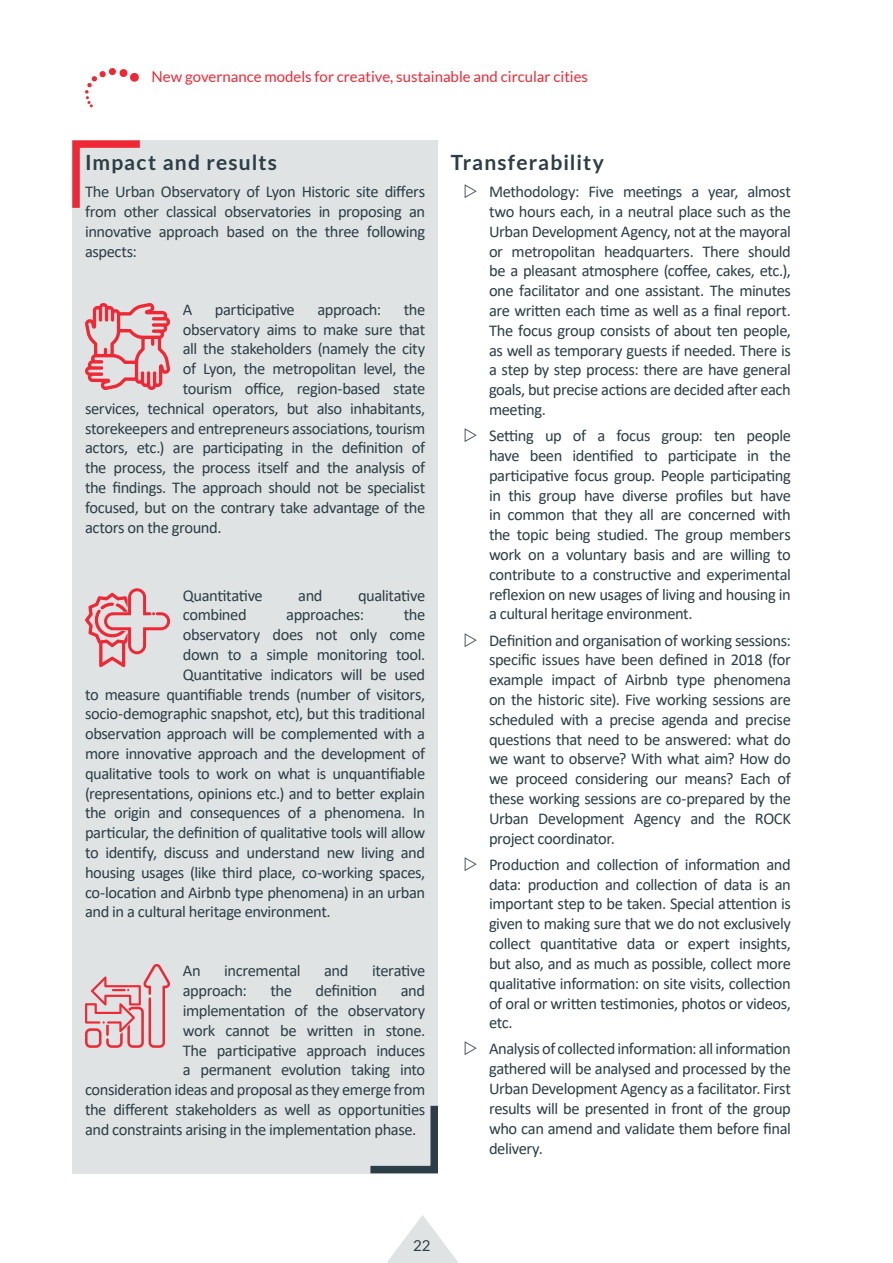
<style>
.page{position:relative;width:893px;height:1263px;background:#fff}
.page>*{position:absolute;margin:0;border:0;box-sizing:border-box;transform-origin:0 0}
.t1{font:700 21px "Lato";letter-spacing:.055em;color:#2c3e46}
.t2{font:16.5px/19.8px "Calibri";letter-spacing:-.025em;color:#2c3e46;text-align:justify}
.t3{font:15px "Lato";color:#ee2835}
.t4{font:15px "Lato";color:#2c3e46}
</style>
<div class="page">
<svg style="left:387px;top:1215px;width:72px;height:48px"></svg>
<div style="left:99px;top:71px;width:7px;height:6px;background:#ee2835;border-radius:50%"></div>
<svg style="left:85px;top:76px;width:12px;height:32px"></svg>
<svg style="left:119px;top:69px;width:20px;height:13px"></svg>
<div style="left:109px;top:68px;width:7px;height:7px;background:#ee2835;border-radius:50%"></div>
<div style="left:72px;top:140px;width:366px;height:1033px;background:#e0e3e4"></div>
<svg style="left:363px;top:1105px;width:75px;height:69px"></svg>
<svg style="left:72px;top:140px;width:68px;height:68px"></svg>
<svg style="left:85px;top:588px;width:85px;height:79px"></svg>
<svg style="left:85px;top:303px;width:85px;height:87px"></svg>
<svg style="left:85px;top:964px;width:85px;height:84px"></svg>
<p class="t3" style="left:152px;top:68px;width:438px">New governance models for creative, sustainable and circular cities</p>
<p class="t1" style="left:85px;top:150px;width:194px">Impact and results</p>
<p class="t2" style="left:85px;top:181px;width:342px">The Urban Observatory of Lyon Historic site differs from other classical observatories in proposing an innovative approach based on the three following aspects:</p>
<p class="t2" style="left:183px;top:299px;width:11px">A</p>
<p class="t2" style="left:215px;top:299px;width:81px">participative</p>
<p class="t2" style="left:317px;top:299px;width:65px">approach:</p>
<p class="t2" style="left:404px;top:299px;width:23px">the</p>
<p class="t2" style="left:183px;top:319px;width:244px">observatory aims to make sure that</p>
<p class="t2" style="left:183px;top:339px;width:244px">all the stakeholders (namely the city</p>
<p class="t2" style="left:183px;top:358px;width:244px">of Lyon, the metropolitan level, the</p>
<p class="t2" style="left:183px;top:378px;width:244px">tourism office, region-based state</p>
<p class="t2" style="left:85px;top:398px;width:342px">services, technical operators, but also inhabitants,</p>
<p class="t2" style="left:85px;top:418px;width:342px">storekeepers and entrepreneurs associations, tourism</p>
<p class="t2" style="left:85px;top:438px;width:342px">actors, etc.) are participating in the definition of</p>
<p class="t2" style="left:85px;top:457px;width:342px">the process, the process itself and the analysis of</p>
<p class="t2" style="left:85px;top:477px;width:342px">the findings. The approach should not be specialist</p>
<p class="t2" style="left:85px;top:497px;width:342px">focused, but on the contrary take advantage of the</p>
<p class="t2" style="left:85px;top:517px;width:138px">actors on the ground.</p>
<p class="t2" style="left:183px;top:585px;width:82px">Quantitative</p>
<p class="t2" style="left:298px;top:585px;width:26px">and</p>
<p class="t2" style="left:358px;top:585px;width:69px">qualitative</p>
<p class="t2" style="left:183px;top:605px;width:65px">combined</p>
<p class="t2" style="left:286px;top:605px;width:79px">approaches:</p>
<p class="t2" style="left:404px;top:605px;width:23px">the</p>
<p class="t2" style="left:183px;top:624px;width:244px">observatory does not only come</p>
<p class="t2" style="left:183px;top:644px;width:244px">down to a simple monitoring tool.</p>
<p class="t2" style="left:183px;top:664px;width:244px">Quantitative indicators will be used</p>
<p class="t2" style="left:85px;top:684px;width:342px">to measure quantifiable trends (number of visitors,</p>
<p class="t2" style="left:85px;top:704px;width:342px">socio-demographic snapshot, etc), but this traditional</p>
<p class="t2" style="left:85px;top:723px;width:342px">observation approach will be complemented with a</p>
<p class="t2" style="left:85px;top:743px;width:342px">more innovative approach and the development of</p>
<p class="t2" style="left:85px;top:763px;width:342px">qualitative tools to work on what is unquantifiable</p>
<p class="t2" style="left:85px;top:783px;width:342px">(representations, opinions etc.) and to better explain</p>
<p class="t2" style="left:85px;top:803px;width:342px">the origin and consequences of a phenomena. In</p>
<p class="t2" style="left:85px;top:822px;width:342px">particular, the definition of qualitative tools will allow</p>
<p class="t2" style="left:85px;top:842px;width:342px">to identify, discuss and understand new living and</p>
<p class="t2" style="left:85px;top:862px;width:342px">housing usages (like third place, co-working spaces,</p>
<p class="t2" style="left:85px;top:882px;width:342px">co-location and Airbnb type phenomena) in an urban</p>
<p class="t2" style="left:85px;top:902px;width:247px">and in a cultural heritage environment.</p>
<p class="t2" style="left:183px;top:960px;width:19px">An</p>
<p class="t2" style="left:224px;top:960px;width:78px">incremental</p>
<p class="t2" style="left:324px;top:960px;width:26px">and</p>
<p class="t2" style="left:372px;top:960px;width:55px">iterative</p>
<p class="t2" style="left:183px;top:980px;width:65px">approach:</p>
<p class="t2" style="left:270px;top:980px;width:23px">the</p>
<p class="t2" style="left:315px;top:980px;width:63px">definition</p>
<p class="t2" style="left:401px;top:980px;width:26px">and</p>
<p class="t2" style="left:183px;top:1000px;width:244px">implementation of the observatory</p>
<p class="t2" style="left:183px;top:1020px;width:244px">work cannot be written in stone.</p>
<p class="t2" style="left:183px;top:1040px;width:244px">The participative approach induces</p>
<p class="t2" style="left:183px;top:1059px;width:244px">a permanent evolution taking into</p>
<p class="t2" style="left:85px;top:1079px;width:342px">consideration ideas and proposal as they emerge from</p>
<p class="t2" style="left:85px;top:1099px;width:342px">the different stakeholders as well as opportunities</p>
<p class="t2" style="left:85px;top:1119px;width:333px">and constraints arising in the implementation phase.</p>
<p class="t1" style="left:451px;top:150px;width:155px">Transferability</p>
<p class="t2" style="left:489px;top:181px;width:303px">Methodology: Five meetings a year, almost two hours each, in a neutral place such as the Urban Development Agency, not at the mayoral or metropolitan headquarters. There should be a pleasant atmosphere (coffee, cakes, etc.), one facilitator and one assistant. The minutes are written each time as well as a final report.<br>The focus group consists of about ten people, as well as temporary guests if needed. There is a step by step process: there are have general goals, but precise actions are decided after each meeting.</p>
<p class="t2" style="left:489px;top:425px;width:303px">Setting up of a focus group: ten people have been identified to participate in the participative focus group. People participating in this group have diverse profiles but have in common that they all are concerned with the topic being studied. The group members work on a voluntary basis and are willing to contribute to a constructive and experimental reflexion on new usages of living and housing in a cultural heritage environment.</p>
<p class="t2" style="left:489px;top:630px;width:303px">Definition and organisation of working sessions: specific issues have been defined in 2018 (for example impact of Airbnb type phenomena on the historic site). Five working sessions are scheduled with a precise agenda and precise questions that need to be answered: what do we want to observe? With what aim? How do we proceed considering our means? Each of these working sessions are co-prepared by the Urban Development Agency and the ROCK project coordinator.</p>
<p class="t2" style="left:489px;top:854px;width:303px">Production and collection of information and data: production and collection of data is an important step to be taken. Special attention is given to making sure that we do not exclusively collect quantitative data or expert insights, but also, and as much as possible, collect more qualitative information: on site visits, collection of oral or written testimonies, photos or videos, etc.</p>
<p class="t2" style="left:489px;top:1039px;width:303px">Analysis of collected information: all information gathered will be analysed and processed by the Urban Development Agency as a facilitator. First results will be presented in front of the group who can amend and validate them before final delivery.</p>
<p class="t4" style="left:413px;top:1237px;width:19px">22</p>
</div>
